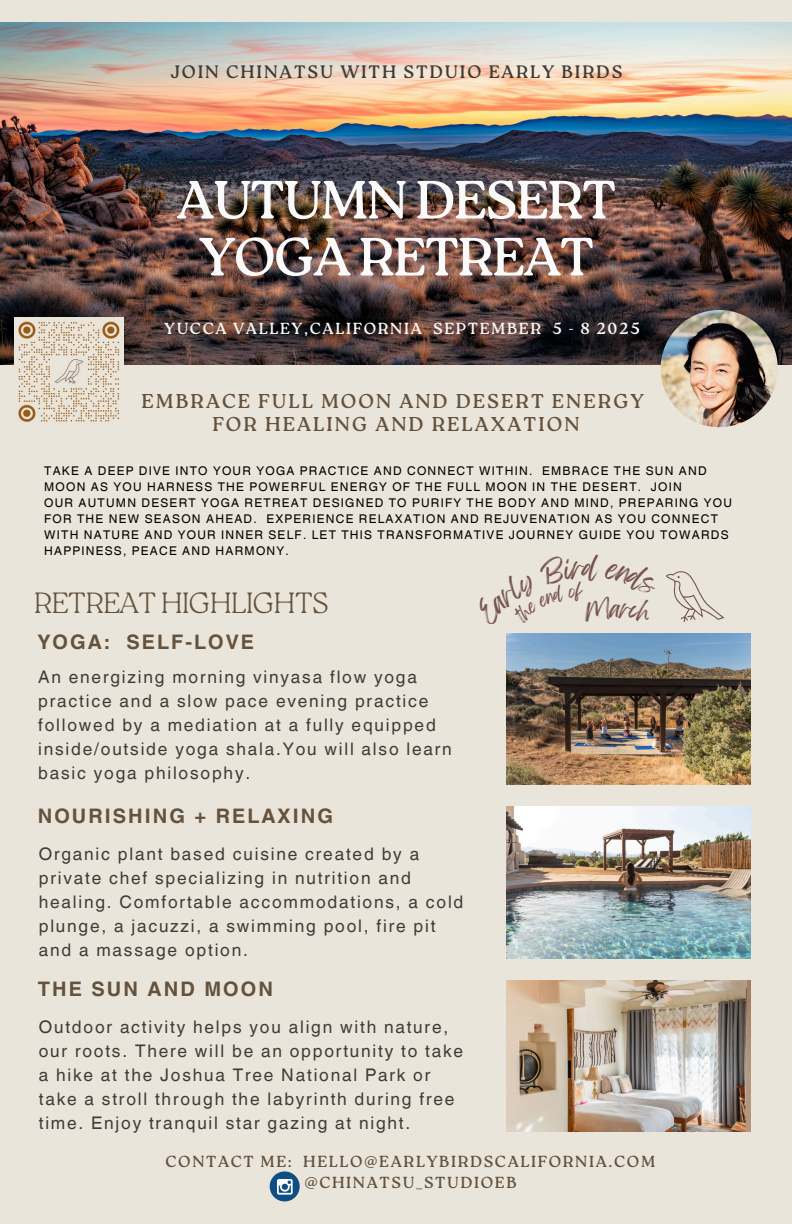
<style>
.page{position:relative;width:792px;height:1224px;background:#eae5db}
.page>*{position:absolute;margin:0;border:0;box-sizing:border-box;transform-origin:0 0}
.t1{font:53.8px/57px "Roca Two";letter-spacing:-.03em;color:#fafafa;text-align:center}
.t2{font:100 29.2px "Roca Two";letter-spacing:-.03em;color:#64523c}
.t3{font:20px/22.4px "Roca Two";letter-spacing:.1em;color:#64523c;text-align:center}
.t4{font:700 20px "Helvetica World";letter-spacing:.105em;color:#64523c}
.t5{font:18px "Roca Two";letter-spacing:.105em;color:#3f3b36}
.t6{font:17.4px/24px "Helvetica World";letter-spacing:.105em;color:#3f3b36}
.t7{font:16px/21.4px "Roca Two";letter-spacing:.105em;color:#64523c;text-align:center}
.t8{font:16px "Roca Two";letter-spacing:.105em;color:#fafafa}
.t9{font:12px/16px "Helvetica World";letter-spacing:.105em;color:#000}
</style>
<div class="page">
<img style="left:506px;top:633px;width:245px;height:152px">
<img style="left:506px;top:807px;width:245px;height:151px">
<img style="left:506px;top:980px;width:245px;height:152px">
<svg style="left:666px;top:571px;width:58px;height:51px"></svg>
<img style="left:0;top:23px;width:792px;height:342px">
<img style="left:661px;top:310px;width:117px;height:117px;border-radius:50%">
<img style="left:14px;top:317px;width:110px;height:105px">
<div style="left:270px;top:1171px;width:30px;height:30px;background:#0d4f83;border-radius:50%"></div>
<svg style="left:277px;top:1179px;width:16px;height:16px"></svg>
<p class="t5" style="left:171px;top:62px;width:453px">JOIN CHINATSU WITH STDUIO EARLY BIRDS</p>
<h6 class="t1" style="left:177px;top:171px;width:441px">AUTUMN DESERT<br>YOGA RETREAT</h6>
<p class="t8" style="left:164px;top:319px;width:477px">YUCCA VALLEY,CALIFORNIA SEPTEMBER 5 - 8 2025</p>
<p class="t3" style="left:142px;top:390px;width:504px">EMBRACE FULL MOON AND DESERT ENERGY<br>FOR HEALING AND RELAXATION</p>
<h2 class="t9" style="left:44px;top:463px;width:689px">TAKE A DEEP DIVE INTO YOUR YOGA PRACTICE AND CONNECT WITHIN. EMBRACE THE SUN AND MOON AS YOU HARNESS THE POWERFUL ENERGY OF THE FULL MOON IN THE DESERT. JOIN<br>OUR AUTUMN DESERT YOGA RETREAT DESIGNED TO PURIFY THE BODY AND MIND, PREPARING YOU FOR THE NEW SEASON AHEAD. EXPERIENCE RELAXATION AND REJUVENATION AS YOU CONNECT WITH NATURE AND YOUR INNER SELF. LET THIS TRANSFORMATIVE JOURNEY GUIDE YOU TOWARDS HAPPINESS, PEACE AND HARMONY.</h2>
<p class="t2" style="left:34px;top:586px;width:296px">RETREAT HIGHLIGHTS</p>
<p class="t4" style="left:38px;top:626px;width:218px">YOGA: SELF-LOVE</p>
<h5 class="t6" style="left:38px;top:665px;width:415px">An energizing morning vinyasa flow yoga practice and a slow pace evening practice followed by a mediation at a fully equipped inside/outside yoga shala.You will also learn basic yoga philosophy.</h5>
<p class="t4" style="left:38px;top:799px;width:297px">NOURISHING + RELAXING</p>
<h3 class="t6" style="left:39px;top:842px;width:426px">Organic plant based cuisine created by a private chef specializing in nutrition and healing. Comfortable accommodations, a cold plunge, a jacuzzi, a swimming pool, fire pit and a massage option.</h3>
<p class="t4" style="left:38px;top:973px;width:237px">THE SUN AND MOON</p>
<p class="t6" style="left:39px;top:1015px;width:426px">Outdoor activity helps you align with nature, our roots. There will be an opportunity to take a hike at the Joshua Tree National Park or take a stroll through the labyrinth during free time. Enjoy tranquil star gazing at night.</p>
<p class="t7" style="left:166px;top:1151px;width:491px">CONTACT ME: HELLO@EARLYBIRDSCALIFORNIA.COM @CHINATSU_STUDIOEB</p>
</div>
